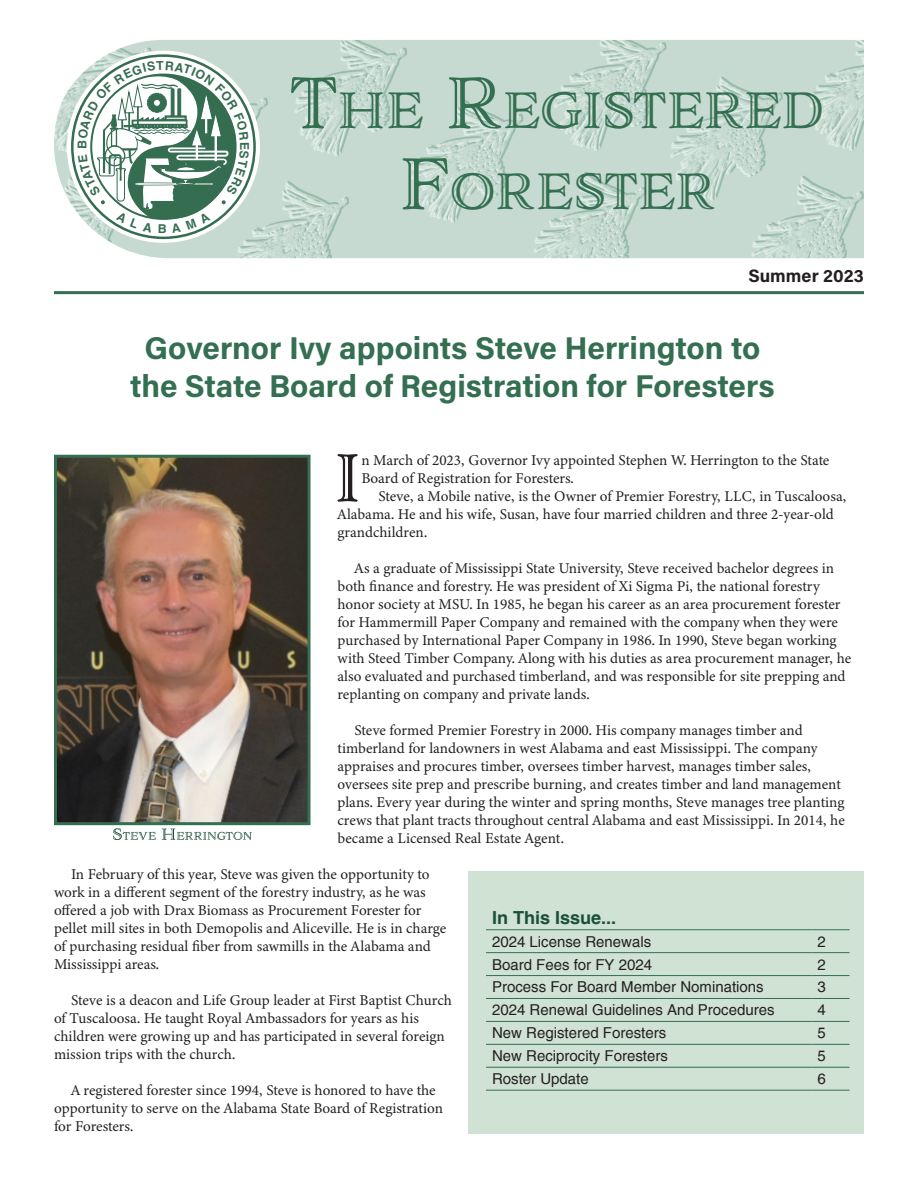
<style>
.page{position:relative;width:918px;height:1188px;background:#fff}
.page>*{position:absolute;margin:0;border:0;box-sizing:border-box;transform-origin:0 0}
.t1{font:62.7px "Adorn S Engraved";color:#231f20}
.t2{font:47.25px/81px "Adorn S Engraved";letter-spacing:-.04em;color:#336f50;text-align:center}
.t3{font:31.5px/37.8px "Acumin Variable Concept";letter-spacing:-.005em;color:#336f50;text-align:center}
.t4{font:700 18px "Helvetica";color:#1c4f37}
.t5{font:18px "Acumin Variable Concept";color:#231f20}
.t6{font:15px/18px "Minion Variable Concept";color:#231f20}
.t7{font:15px "Helvetica";color:#231f20}
.s1{font-size:67.5px}
</style>
<div class="page">
<img style="left:54px;top:40px;width:810px;height:218px">
<svg style="left:67px;top:51px;width:193px;height:192px"></svg>
<hr style="left:54px;top:291px;width:810px;height:3px;background:#336f50">
<div style="left:468px;top:872px;width:396px;height:262px;background:#d0e2d3"></div>
<hr style="left:486px;top:952px;width:325px;height:1px;background:#336f50">
<hr style="left:811px;top:952px;width:39px;height:1px;background:#336f50">
<hr style="left:486px;top:975px;width:325px;height:1px;background:#336f50">
<hr style="left:811px;top:975px;width:39px;height:1px;background:#336f50">
<hr style="left:486px;top:998px;width:325px;height:1px;background:#336f50">
<hr style="left:811px;top:998px;width:39px;height:1px;background:#336f50">
<hr style="left:486px;top:1021px;width:325px;height:1px;background:#336f50">
<hr style="left:811px;top:1021px;width:39px;height:1px;background:#336f50">
<hr style="left:486px;top:1044px;width:325px;height:1px;background:#336f50">
<hr style="left:811px;top:1044px;width:39px;height:1px;background:#336f50">
<hr style="left:486px;top:1067px;width:325px;height:1px;background:#336f50">
<hr style="left:811px;top:1067px;width:39px;height:1px;background:#336f50">
<hr style="left:486px;top:1090px;width:325px;height:1px;background:#336f50">
<hr style="left:811px;top:1090px;width:39px;height:1px;background:#336f50">
<hr style="left:486px;top:929px;width:325px;height:1px;background:#336f50">
<hr style="left:811px;top:929px;width:39px;height:1px;background:#336f50">
<img style="left:58px;top:459px;width:248px;height:362px">
<div style="left:54px;top:455px;width:256px;height:370px;border:3px solid #336f50"></div>
<svg style="left:113px;top:828px;width:139px;height:12px"></svg>
<svg style="left:78px;top:52px;width:171px;height:181px"></svg>
<h2 class="t2" style="left:290px;top:72px;width:536px"><span class="s1">T</span>HE <span class="s1">R</span>EGISTERED<br><span class="s1">F</span>ORESTER</h2>
<p class="t5" style="left:748px;top:263px;width:117px">Summer 2023</p>
<h3 class="t3" style="left:130px;top:328px;width:646px">Governor Ivy appoints Steve Herrington to the State Board of Registration for Foresters</h3>
<h1 class="t1" style="left:334px;top:436px;width:29px">I</h1>
<p class="t6" style="left:361px;top:451px;width:470px">n March of 2023, Governor Ivy appointed Stephen W. Herrington to the State<br>Board of Registration for Foresters.</p>
<p class="t6" style="left:338px;top:487px;width:510px;text-indent:41px">Steve, a Mobile native, is the Owner of Premier Forestry, LLC, in Tuscaloosa,<br>Alabama. He and his wife, Susan, have four married children and three 2-year-old grandchildren.</p>
<p class="t6" style="left:338px;top:559px;width:515px;text-indent:17px">As a graduate of Mississippi State University, Steve received bachelor degrees in both finance and forestry. He was president of Xi Sigma Pi, the national forestry honor society at MSU. In 1985, he began his career as an area procurement forester for Hammermill Paper Company and remained with the company when they were purchased by International Paper Company in 1986. In 1990, Steve began working with Steed Timber Company. Along with his duties as area procurement manager, he also evaluated and purchased timberland, and was responsible for site prepping and replanting on company and private lands.</p>
<p class="t6" style="left:338px;top:721px;width:509px;text-indent:17px">Steve formed Premier Forestry in 2000. His company manages timber and timberland for landowners in west Alabama and east Mississippi. The company appraises and procures timber, oversees timber harvest, manages timber sales, oversees site prep and prescribe burning, and creates timber and land management plans. Every year during the winter and spring months, Steve manages tree planting crews that plant tracts throughout central Alabama and east Mississippi. In 2014, he became a Licensed Real Estate Agent.</p>
<p class="t6" style="left:54px;top:865px;width:394px;text-indent:17px">In February of this year, Steve was given the opportunity to work in a different segment of the forestry industry, as he was offered a job with Drax Biomass as Procurement Forester for pellet mill sites in both Demopolis and Aliceville. He is in charge of purchasing residual fiber from sawmills in the Alabama and Mississippi areas.</p>
<p class="t6" style="left:54px;top:991px;width:400px;text-indent:17px">Steve is a deacon and Life Group leader at First Baptist Church of Tuscaloosa. He taught Royal Ambassadors for years as his children were growing up and has participated in several foreign mission trips with the church.</p>
<p class="t6" style="left:54px;top:1081px;width:391px;text-indent:17px">A registered forester since 1994, Steve is honored to have the opportunity to serve on the Alabama State Board of Registration for Foresters.</p>
<p class="t4" style="left:492px;top:906px;width:126px">In This Issue...</p>
<p class="t7" style="left:492px;top:933px;width:161px">2024 License Renewals</p>
<p class="t7" style="left:817px;top:933px;width:10px">2</p>
<p class="t7" style="left:492px;top:956px;width:162px">Board Fees for FY 2024</p>
<p class="t7" style="left:817px;top:956px;width:10px">2</p>
<p class="t7" style="left:492px;top:978px;width:273px">Process For Board Member Nominations</p>
<p class="t7" style="left:817px;top:978px;width:10px">3</p>
<p class="t7" style="left:492px;top:1001px;width:284px">2024 Renewal Guidelines And Procedures</p>
<p class="t7" style="left:817px;top:1001px;width:10px">4</p>
<p class="t7" style="left:492px;top:1024px;width:176px">New Registered Foresters</p>
<p class="t7" style="left:817px;top:1024px;width:10px">5</p>
<p class="t7" style="left:492px;top:1047px;width:177px">New Reciprocity Foresters</p>
<p class="t7" style="left:817px;top:1047px;width:10px">5</p>
<p class="t7" style="left:492px;top:1070px;width:98px">Roster Update</p>
<p class="t7" style="left:817px;top:1070px;width:10px">6</p>
</div>
